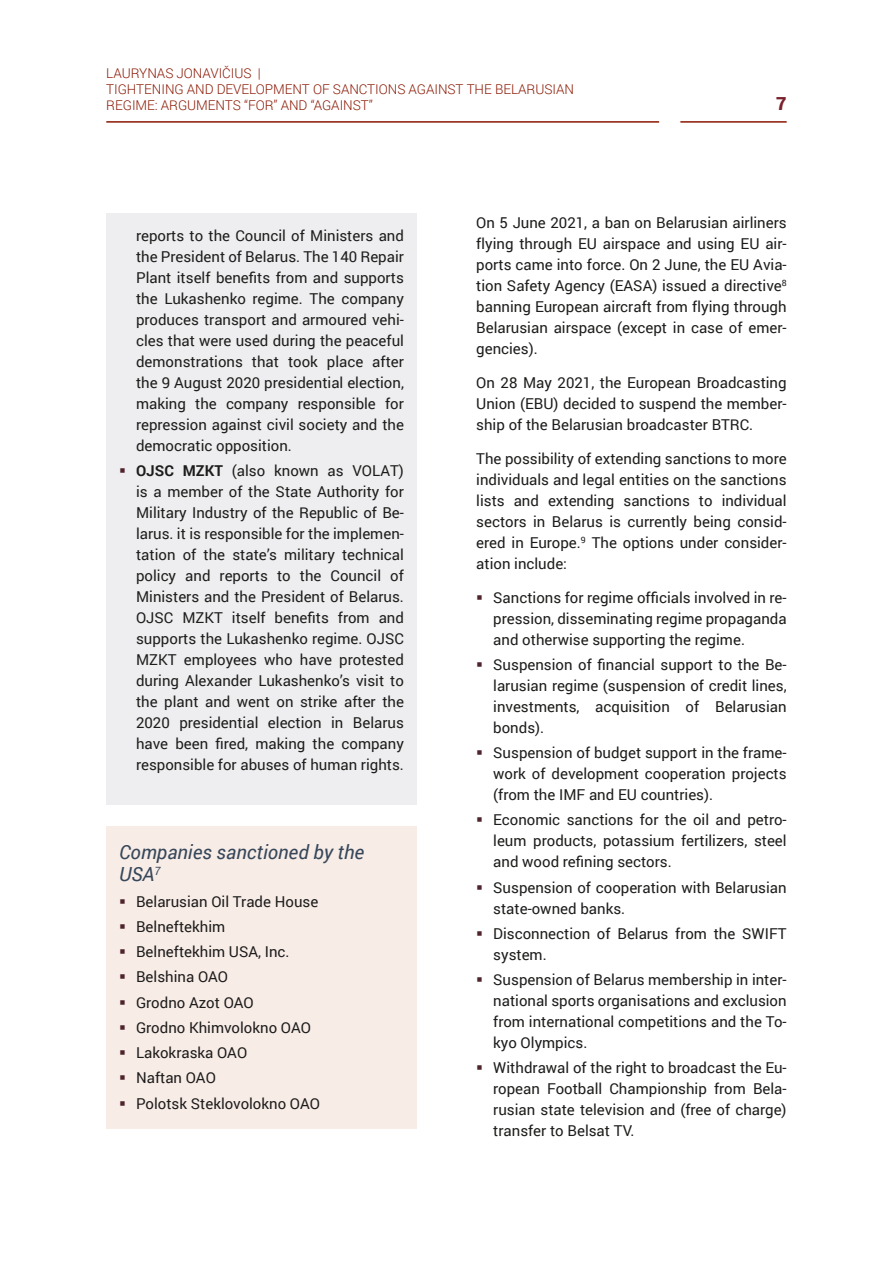
<style>
.page{position:relative;width:893px;height:1263px;background:#fff}
.page>*{position:absolute;margin:0;border:0;box-sizing:border-box;transform-origin:0 0}
._03_III_lygio_paantr{font:italic 19.5px/22.5px "Roboto";color:#36475a}
.t1{font:900 18px "Roboto";color:#7a212c}
._04_body{font:15px/21px "Roboto";color:#1d1d1b;text-align:justify}
.t2{font:300 13.5px/16.2px "Roboto";letter-spacing:-.005em;color:#8a1702}
.s1{font-weight:700}
</style>
<div class="page">
<hr style="left:680px;top:121px;width:107px;height:2px;background:#8a1702">
<hr style="left:106px;top:121px;width:553px;height:2px;background:#8a1702">
<div style="left:106px;top:213px;width:311px;height:591px;background:#eeeef1"></div>
<div style="left:106px;top:826px;width:311px;height:302px;background:#f8ece7"></div>
<p class="t2" style="left:106px;top:65px;width:469px">LAURYNAS JONAVIČIUS |<br>TIGHTENING AND DEVELOPMENT OF SANCTIONS AGAINST THE BELARUSIAN<br>REGIME: ARGUMENTS “FOR” AND “AGAINST”</p>
<p class="t1" style="left:776px;top:91px;width:12px">7</p>
<p class="_04_body" style="left:136px;top:225px;width:269px">reports to the Council of Ministers and the President of Belarus. The 140 Repair Plant itself benefits from and supports the Lukashenko regime. The company produces transport and armoured vehi&shy;cles that were used during the peaceful demonstrations that took place after the 9 August 2020 presidential election, making the company responsible for repression against civil society and the democratic opposition.</p>
<p class="_04_body" style="left:136px;top:460px;width:269px"><span class="s1">OJSC MZKT</span> (also known as VOLAT) is a member of the State Authority for Military Industry of the Republic of Be&shy;larus. it is responsible for the implemen&shy;tation of the state’s military technical policy and reports to the Council of Ministers and the President of Belarus.<br>OJSC MZKT itself benefits from and supports the Lukashenko regime. OJSC MZKT employees who have protested during Alexander Lukashenko’s visit to the plant and went on strike after the 2020 presidential election in Belarus have been fired, making the company responsible for abuses of human rights.</p>
<p class="_03_III_lygio_paantr" style="left:119px;top:840px;width:247px">Companies sanctioned by the<br>USA<sup>7</sup></p>
<p class="_04_body" style="left:136px;top:890px;width:184px">Belarusian Oil Trade House</p>
<p class="_04_body" style="left:136px;top:915px;width:91px">Belneftekhim</p>
<p class="_04_body" style="left:136px;top:941px;width:155px">Belneftekhim USA, Inc.</p>
<p class="_04_body" style="left:136px;top:966px;width:93px">Belshina OAO</p>
<p class="_04_body" style="left:136px;top:991px;width:119px">Grodno Azot OAO</p>
<p class="_04_body" style="left:136px;top:1016px;width:176px">Grodno Khimvolokno OAO</p>
<p class="_04_body" style="left:136px;top:1042px;width:113px">Lakokraska OAO</p>
<p class="_04_body" style="left:136px;top:1067px;width:81px">Naftan OAO</p>
<p class="_04_body" style="left:136px;top:1092px;width:185px">Polotsk Steklovolokno OAO</p>
<p class="_04_body" style="left:476px;top:212px;width:312px">On 5 June 2021, a ban on Belarusian airliners flying through EU airspace and using EU air&shy;ports came into force. On 2 June, the EU Avia&shy;tion Safety Agency (EASA) issued a directive<sup>8 </sup>banning European aircraft from flying through Belarusian airspace (except in case of emer&shy;gencies).</p>
<p class="_04_body" style="left:476px;top:372px;width:312px">On 28 May 2021, the European Broadcasting Union (EBU) decided to suspend the member&shy;ship of the Belarusian broadcaster BTRC.</p>
<p class="_04_body" style="left:476px;top:447px;width:312px">The possibility of extending sanctions to more individuals and legal entities on the sanctions lists and extending sanctions to individual sectors in Belarus is currently being consid&shy;ered in Europe.<sup>9</sup> The options under consider&shy;ation include:</p>
<p class="_04_body" style="left:493px;top:586px;width:295px">Sanctions for regime officials involved in re&shy;pression, disseminating regime propaganda and otherwise supporting the regime.</p>
<p class="_04_body" style="left:493px;top:653px;width:295px">Suspension of financial support to the Be&shy;larusian regime (suspension of credit lines, investments, acquisition of Belarusian bonds).</p>
<p class="_04_body" style="left:493px;top:742px;width:295px">Suspension of budget support in the frame&shy;work of development cooperation projects (from the IMF and EU countries).</p>
<p class="_04_body" style="left:493px;top:809px;width:295px">Economic sanctions for the oil and petro&shy;leum products, potassium fertilizers, steel and wood refining sectors.</p>
<p class="_04_body" style="left:493px;top:876px;width:295px">Suspension of cooperation with Belarusian state-owned banks.</p>
<p class="_04_body" style="left:493px;top:922px;width:295px">Disconnection of Belarus from the SWIFT system.</p>
<p class="_04_body" style="left:493px;top:969px;width:295px">Suspension of Belarus membership in inter&shy;national sports organisations and exclusion from international competitions and the To&shy;kyo Olympics.</p>
<p class="_04_body" style="left:493px;top:1057px;width:295px">Withdrawal of the right to broadcast the Eu&shy;ropean Football Championship from Bela&shy;rusian state television and (free of charge) transfer to Belsat TV.</p>
</div>
